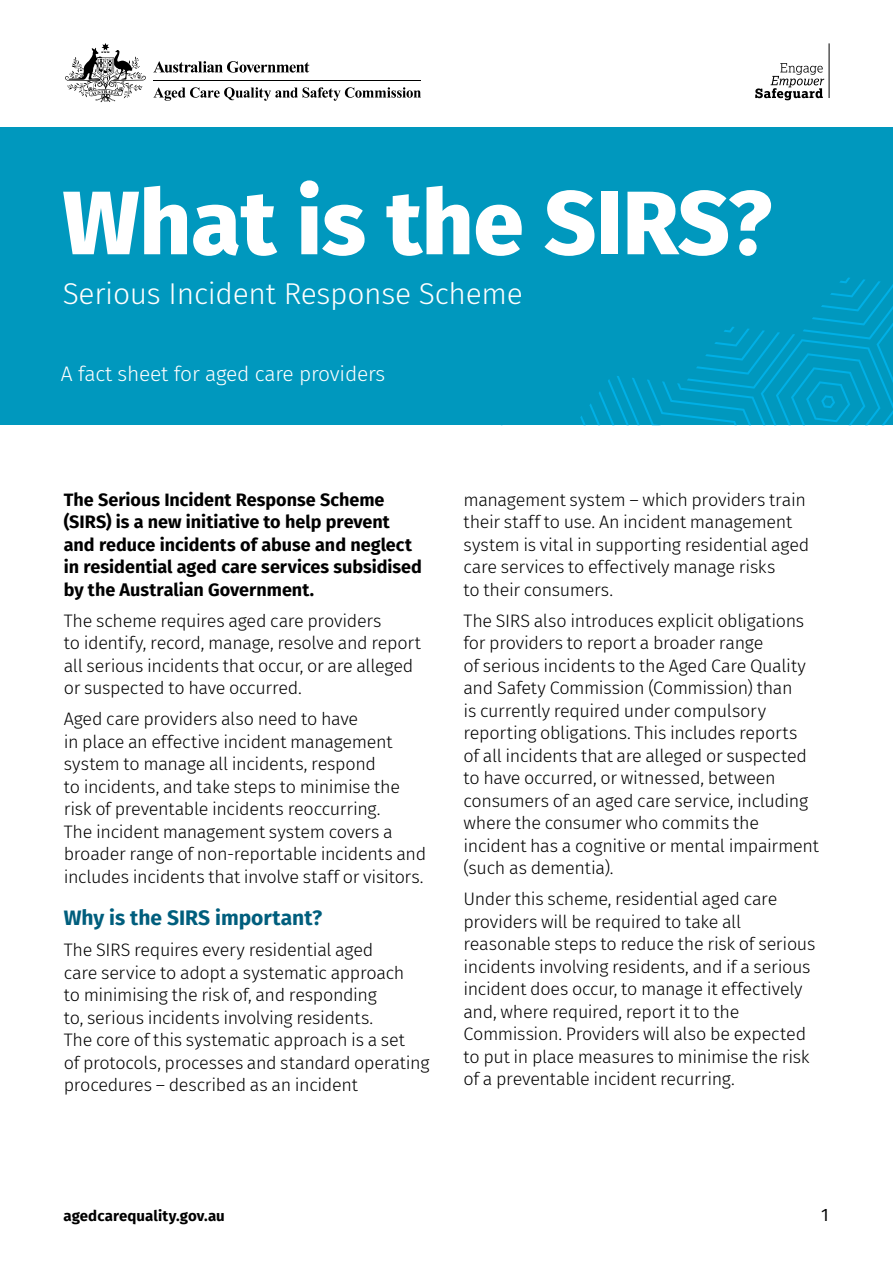
<style>
.page{position:relative;width:893px;height:1263px;background:#fff}
.page>*{position:absolute;margin:0;border:0;box-sizing:border-box;transform-origin:0 0}
.t1{font:800 90px "Fira Sans";color:#fff}
.t2{font:300 30px "Fira Sans";letter-spacing:-.01em;color:#fff}
.t3{font:300 21px "Fira Sans";letter-spacing:-.01em;color:#fff}
.t4{font:700 21px "Fira Sans";letter-spacing:-.005em;color:#005e7d}
.t5{font:300 18px/22.5px "Fira Sans";letter-spacing:-.02em;color:#000}
.t6{font:700 18px/22.5px "Fira Sans";color:#000}
.t7{font:18px "Fira Sans";color:#000}
.t8{font:700 15px "Fira Sans";letter-spacing:.005em;color:#000}
</style>
<div class="page">
<svg style="left:153px;top:87px;width:268px;height:14px"></svg>
<svg style="left:153px;top:61px;width:156px;height:12px"></svg>
<svg style="left:65px;top:43px;width:81px;height:59px"></svg>
<hr style="left:153px;top:80px;width:268px;height:1px;background:#000">
<svg style="left:755px;top:63px;width:69px;height:37px"></svg>
<hr style="left:829px;top:43px;width:1px;height:55px;background:#000">
<div style="left:0;top:128px;width:893px;height:297px;background:#0098be"></div>
<svg style="left:580px;top:277px;width:313px;height:148px"></svg>
<h1 class="t1" style="left:63px;top:145px;width:711px">What is the SIRS?</h1>
<h1 class="t2" style="left:63px;top:273px;width:462px">Serious Incident Response Scheme</h1>
<p class="t3" style="left:61px;top:359px;width:326px">A fact sheet for aged care providers</p>
<p class="t6" style="left:64px;top:487px;width:360px">The Serious Incident Response Scheme (SIRS) is a new initiative to help prevent and reduce incidents of abuse and neglect in residential aged care services subsidised by the Australian Government.</p>
<p class="t5" style="left:64px;top:609px;width:359px">The scheme requires aged care providers<br>to identify, record, manage, resolve and report all serious incidents that occur, or are alleged or suspected to have occurred.</p>
<p class="t5" style="left:64px;top:708px;width:364px">Aged care providers also need to have<br>in place an effective incident management system to manage all incidents, respond<br>to incidents, and take steps to minimise the risk of preventable incidents reoccurring.<br>The incident management system covers a broader range of non-reportable incidents and includes incidents that involve staff or visitors.</p>
<h2 class="t4" style="left:64px;top:900px;width:260px">Why is the SIRS important?</h2>
<p class="t5" style="left:64px;top:939px;width:367px">The SIRS requires every residential aged<br>care service to adopt a systematic approach<br>to minimising the risk of, and responding<br>to, serious incidents involving residents.<br>The core of this systematic approach is a set<br>of protocols, processes and standard operating procedures – described as an incident</p>
<p class="t5" style="left:463px;top:488px;width:347px">management system – which providers train their staff to use. An incident management system is vital in supporting residential aged care services to effectively manage risks<br>to their consumers.</p>
<p class="t5" style="left:463px;top:609px;width:357px">The SIRS also introduces explicit obligations for providers to report a broader range<br>of serious incidents to the Aged Care Quality and Safety Commission (Commission) than<br>is currently required under compulsory reporting obligations. This includes reports<br>of all incidents that are alleged or suspected to have occurred, or witnessed, between consumers of an aged care service, including where the consumer who commits the incident has a cognitive or mental impairment (such as dementia).</p>
<p class="t5" style="left:463px;top:888px;width:353px">Under this scheme, residential aged care providers will be required to take all reasonable steps to reduce the risk of serious incidents involving residents, and if a serious incident does occur, to manage it effectively and, where required, report it to the Commission. Providers will also be expected to put in place measures to minimise the risk of a preventable incident recurring.</p>
<p class="t8" style="left:63px;top:1203px;width:163px">agedcarequality.gov.au</p>
<p class="t7" style="left:821px;top:1201px;width:9px">1</p>
</div>
